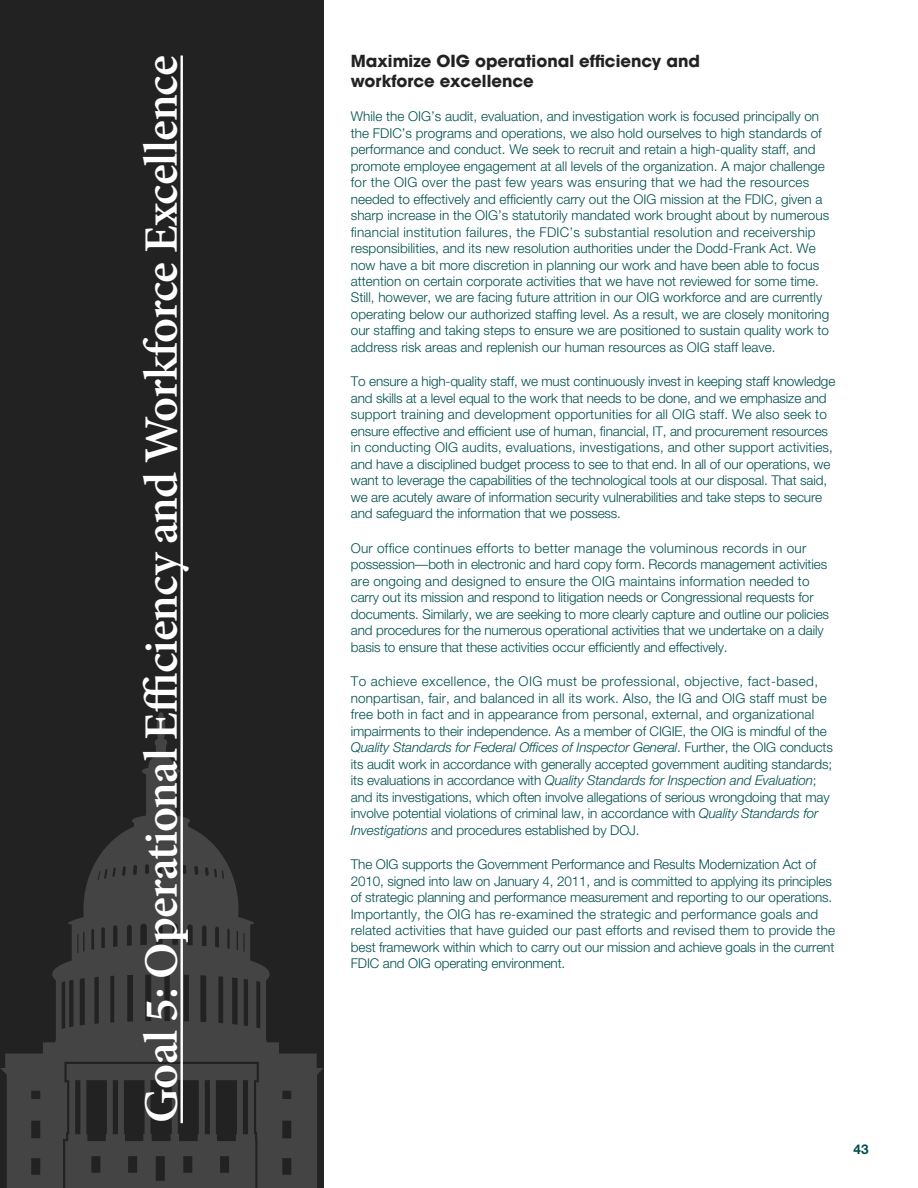
<style>
.page{position:relative;width:918px;height:1188px;background:#fff}
.page>*{position:absolute;margin:0;border:0;box-sizing:border-box;transform-origin:0 0}
.t1{font:600 48px "Minion Pro";letter-spacing:-.02em;color:#fff}
.t2{font:700 16.5px/19.5px "Avant Garde";color:#222}
.t3{font:300 13.5px/16.5px "Helvetica Neue";color:#004f50}
.t4{font:700 13.5px "Helvetica Neue";color:#004f50}
.s1{font-style:italic}
</style>
<div class="page">
<div style="left:1px;top:0;width:323px;height:1188px;background:#222"></div>
<svg style="left:0;top:712px;width:323px;height:476px"></svg>
<svg style="left:65px;top:1064px;width:192px;height:124px"></svg>
<hr style="left:181px;top:56px;width:2px;height:1067px;background:#fff">
<h2 class="t1" style="left:128px;top:1123px;width:1069px;rotate:-90deg">Goal 5: Operational Efficiency and Workforce Excellence</h2>
<h3 class="t2" style="left:351px;top:51px;width:351px">Maximize OIG operational efficiency and workforce excellence</h3>
<p class="t3" style="left:351px;top:108px;width:480px">While the OIG’s audit, evaluation, and investigation work is focused principally on the FDIC’s programs and operations, we also hold ourselves to high standards of performance and conduct. We seek to recruit and retain a high-quality staff, and promote employee engagement at all levels of the organization. A major challenge for the OIG over the past few years was ensuring that we had the resources needed to effectively and efficiently carry out the OIG mission at the FDIC, given a sharp increase in the OIG’s statutorily mandated work brought about by numerous financial institution failures, the FDIC’s substantial resolution and receivership responsibilities, and its new resolution authorities under the Dodd-Frank Act. We now have a bit more discretion in planning our work and have been able to focus attention on certain corporate activities that we have not reviewed for some time.<br>Still, however, we are facing future attrition in our OIG workforce and are currently operating below our authorized staffing level. As a result, we are closely monitoring our staffing and taking steps to ensure we are positioned to sustain quality work to address risk areas and replenish our human resources as OIG staff leave.</p>
<p class="t3" style="left:351px;top:373px;width:486px">To ensure a high-quality staff, we must continuously invest in keeping staff knowledge and skills at a level equal to the work that needs to be done, and we emphasize and support training and development opportunities for all OIG staff. We also seek to ensure effective and efficient use of human, financial, IT, and procurement resources in conducting OIG audits, evaluations, investigations, and other support activities, and have a disciplined budget process to see to that end. In all of our operations, we want to leverage the capabilities of the technological tools at our disposal. That said, we are acutely aware of information security vulnerabilities and take steps to secure and safeguard the information that we possess.</p>
<p class="t3" style="left:351px;top:540px;width:480px">Our office continues efforts to better manage the voluminous records in our possession—both in electronic and hard copy form. Records management activities are ongoing and designed to ensure the OIG maintains information needed to carry out its mission and respond to litigation needs or Congressional requests for documents. Similarly, we are seeking to more clearly capture and outline our policies and procedures for the numerous operational activities that we undertake on a daily basis to ensure that these activities occur efficiently and effectively.</p>
<p class="t3" style="left:351px;top:673px;width:484px">To achieve excellence, the OIG must be professional, objective, fact-based, nonpartisan, fair, and balanced in all its work. Also, the IG and OIG staff must be free both in fact and in appearance from personal, external, and organizational impairments to their independence. As a member of CIGIE, the OIG is mindful of the <span class="s1">Quality Standards for Federal Offices of Inspector General</span>. Further, the OIG conducts its audit work in accordance with generally accepted government auditing standards; its evaluations in accordance with <span class="s1">Quality Standards for Inspection and Evaluation</span>; and its investigations, which often involve allegations of serious wrongdoing that may involve potential violations of criminal law, in accordance with <span class="s1">Quality Standards for Investigations</span> and procedures established by DOJ.</p>
<p class="t3" style="left:351px;top:856px;width:486px">The OIG supports the Government Performance and Results Modernization Act of 2010, signed into law on January 4, 2011, and is committed to applying its principles of strategic planning and performance measurement and reporting to our operations.<br>Importantly, the OIG has re-examined the strategic and performance goals and related activities that have guided our past efforts and revised them to provide the best framework within which to carry out our mission and achieve goals in the current FDIC and OIG operating environment.</p>
<p class="t4" style="left:837px;top:1141px;width:33px">4343</p>
</div>
